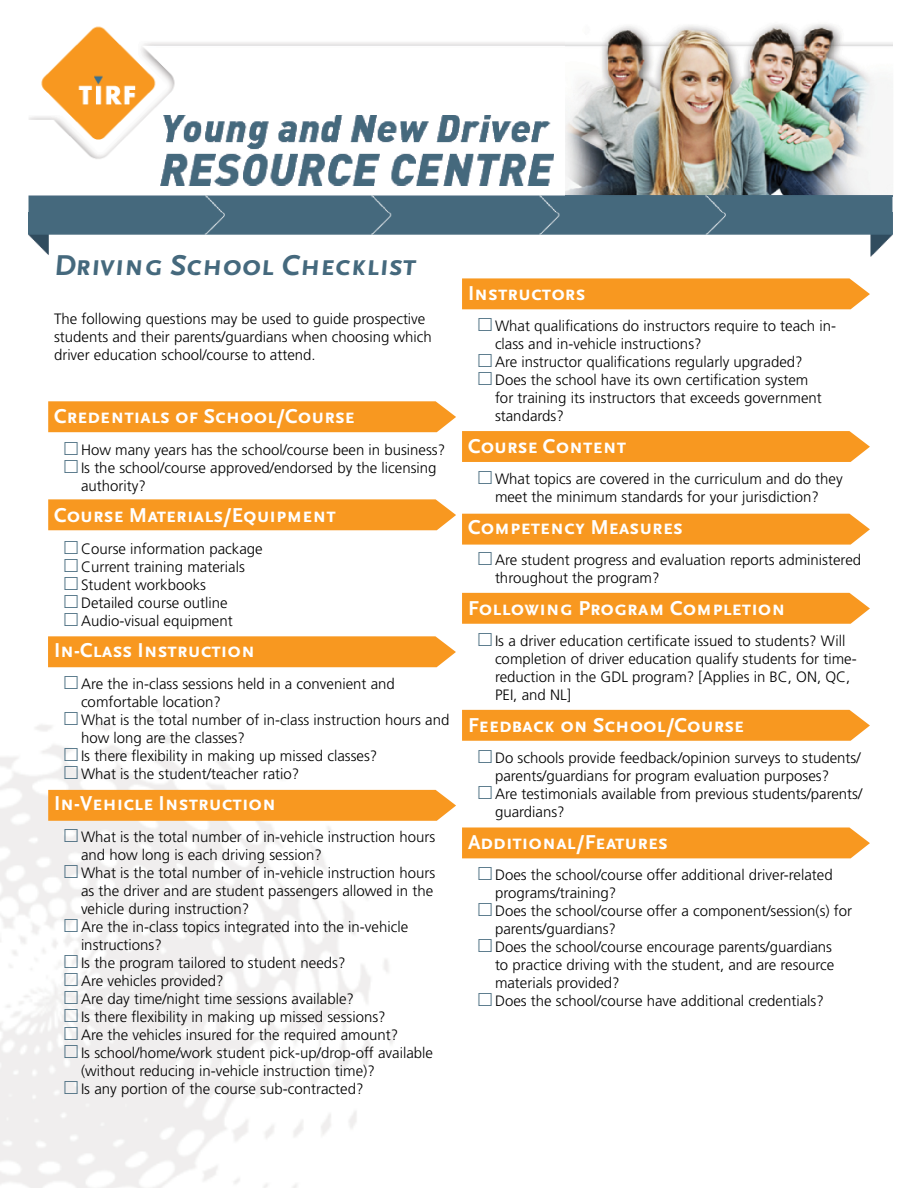
<style>
.page{position:relative;width:918px;height:1188px;background:#fff}
.page>*{position:absolute;margin:0;border:0;box-sizing:border-box;transform-origin:0 0}
.t1{font:700 30px "Scala Sans OT";color:#45697d}
.t2{font:700 21px "Scala Sans OT";color:#fff}
.t3{font:300 15px/18px "Frutiger LT Std";color:#000}
</style>
<div class="page">
<img style="left:29px;top:26px;width:537px;height:169px">
<img style="left:566px;top:24px;width:326px;height:171px">
<img style="left:161px;top:115px;width:393px;height:70px">
<img style="left:28px;top:195px;width:864px;height:62px">
<div style="left:462px;top:827px;width:408px;height:31px;background:#f89820"></div>
<div style="left:462px;top:710px;width:408px;height:31px;background:#f89820"></div>
<div style="left:462px;top:593px;width:408px;height:31px;background:#f89820"></div>
<div style="left:462px;top:514px;width:408px;height:31px;background:#f89820"></div>
<div style="left:462px;top:431px;width:408px;height:31px;background:#f89820"></div>
<div style="left:462px;top:278px;width:408px;height:31px;background:#f89820"></div>
<div style="left:48px;top:790px;width:408px;height:31px;background:#f89820"></div>
<div style="left:48px;top:499px;width:408px;height:31px;background:#f89820"></div>
<div style="left:48px;top:401px;width:408px;height:31px;background:#f89820"></div>
<div style="left:48px;top:636px;width:408px;height:31px;background:#f89820"></div>
<svg style="left:65px;top:748px;width:13px;height:31px"></svg>
<svg style="left:65px;top:829px;width:13px;height:13px"></svg>
<svg style="left:65px;top:865px;width:13px;height:13px"></svg>
<svg style="left:65px;top:919px;width:13px;height:13px"></svg>
<svg style="left:65px;top:955px;width:13px;height:103px"></svg>
<svg style="left:65px;top:1081px;width:13px;height:13px"></svg>
<h1 class="t1" style="left:54px;top:248px;width:366px">Driving School Checklist</h1>
<p class="t3" style="left:54px;top:310px;width:379px">The following questions may be used to guide prospective students and their parents/guardians when choosing which driver education school/course to attend.</p>
<h2 class="t2" style="left:54px;top:405px;width:302px">Credentials of School/Course</h2>
<p class="t3" style="left:81px;top:441px;width:366px">How many years has the school/course been in business?<br>Is the school/course approved/endorsed by the licensing authority?</p>
<h2 class="t2" style="left:54px;top:504px;width:284px">Course Materials/Equipment</h2>
<p class="t3" style="left:81px;top:540px;width:183px">Course information package<br>Current training materials<br>Student workbooks<br>Detailed course outline<br>Audio-visual equipment</p>
<h2 class="t2" style="left:54px;top:639px;width:203px">In-Class Instruction</h2>
<p class="t3" style="left:81px;top:675px;width:370px">Are the in-class sessions held in a convenient and comfortable location?<br>What is the total number of in-class instruction hours and how long are the classes?<br>Is there flexibility in making up missed classes?<br>What is the student/teacher ratio?</p>
<h2 class="t2" style="left:54px;top:792px;width:224px">In-Vehicle Instruction</h2>
<p class="t3" style="left:81px;top:828px;width:356px">What is the total number of in-vehicle instruction hours and how long is each driving session?<br>What is the total number of in-vehicle instruction hours as the driver and are student passengers allowed in the vehicle during instruction?<br>Are the in-class topics integrated into the in-vehicle instructions?<br>Is the program tailored to student needs?<br>Are vehicles provided?<br>Are day time/night time sessions available?<br>Is there flexibility in making up missed sessions?<br>Are the vehicles insured for the required amount?<br>Is school/home/work student pick-up/drop-off available (without reducing in-vehicle instruction time)?<br>Is any portion of the course sub-contracted?</p>
<h2 class="t2" style="left:468px;top:281px;width:119px">Instructors</h2>
<p class="t3" style="left:495px;top:317px;width:343px">What qualifications do instructors require to teach in&shy;class and in-vehicle instructions?<br>Are instructor qualifications regularly upgraded?<br>Does the school have its own certification system<br>for training its instructors that exceeds government standards?</p>
<h2 class="t2" style="left:468px;top:434px;width:160px">Course Content</h2>
<p class="t3" style="left:495px;top:470px;width:349px">What topics are covered in the curriculum and do they meet the minimum standards for your jurisdiction?</p>
<h2 class="t2" style="left:468px;top:515px;width:216px">Competency Measures</h2>
<p class="t3" style="left:495px;top:551px;width:368px">Are student progress and evaluation reports administered throughout the program?</p>
<h2 class="t2" style="left:468px;top:596px;width:319px">Following Program Completion</h2>
<p class="t3" style="left:495px;top:632px;width:363px">Is a driver education certificate issued to students? Will completion of driver education qualify students for time&shy;reduction in the GDL program? [Applies in BC, ON, QC, PEI, and NL]</p>
<h2 class="t2" style="left:468px;top:713px;width:278px">Feedback on School/Course</h2>
<p class="t3" style="left:495px;top:749px;width:369px">Do schools provide feedback/opinion surveys to students/ parents/guardians for program evaluation purposes?<br>Are testimonials available from previous students/parents/ guardians?</p>
<h2 class="t2" style="left:468px;top:830px;width:201px">Additional/Features</h2>
<p class="t3" style="left:495px;top:866px;width:359px">Does the school/course offer additional driver-related programs/training?<br>Does the school/course offer a component/session(s) for parents/guardians?<br>Does the school/course encourage parents/guardians<br>to practice driving with the student, and are resource materials provided?<br>Does the school/course have additional credentials?</p>
</div>
